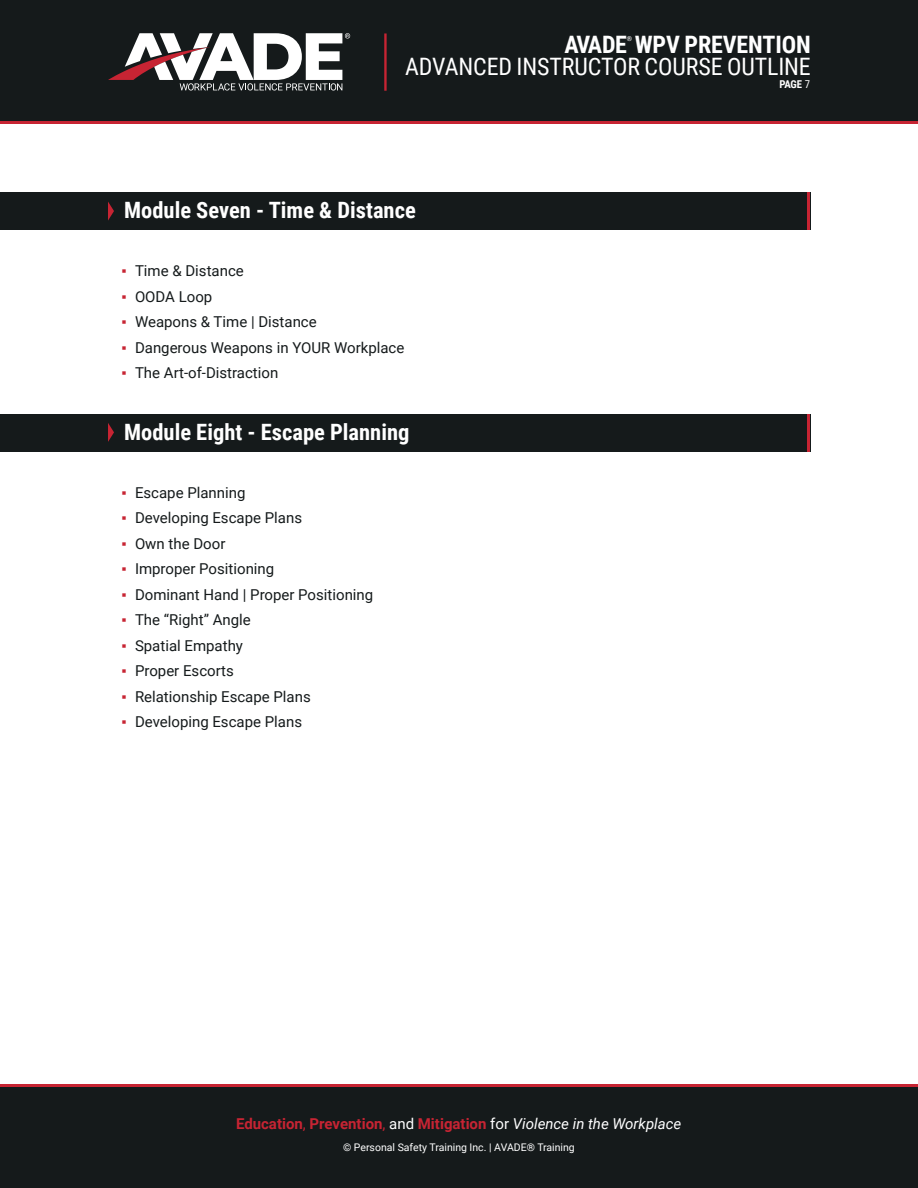
<style>
.page{position:relative;width:918px;height:1188px;background:#fff}
.page>*{position:absolute;margin:0;border:0;box-sizing:border-box;transform-origin:0 0}
.t1{font:24px "Roboto Condensed";letter-spacing:-.005em;color:#fff}
.t2{font:700 24px "Roboto Condensed";letter-spacing:-.005em;color:#fff}
.t3{font:700 22.5px "Roboto Condensed";color:#fff}
.t4{font:15px "Roboto";color:#151a1b}
.t5{font:700 15px "Roboto";color:#c72433}
.t6{font:700 10.8px "Roboto Condensed";color:#fff}
.t7{font:10.5px "Roboto";color:#fff}
.t8{font:700 6.75px "Roboto Condensed";color:#fff}
.s1{font-family:"Arial";color:#c72433}
.s2{font-weight:400}
.s3{font-weight:400;color:#fff}
.s4{font-weight:400;font-style:italic;color:#fff}
</style>
<div class="page">
<div style="left:0;top:10px;width:918px;height:114px;background:#c72433"></div>
<div style="left:0;top:0;width:918px;height:121px;background:#151a1b"></div>
<svg style="left:108px;top:33px;width:242px;height:58px"></svg>
<hr style="left:384px;top:33px;width:3px;height:58px;background:#c72433">
<div style="left:0;top:1084px;width:918px;height:62px;background:#c72433"></div>
<div style="left:0;top:1087px;width:918px;height:101px;background:#151a1b"></div>
<div style="left:0;top:192px;width:810px;height:38px;background:#151a1b"></div>
<svg style="left:108px;top:202px;width:6px;height:19px"></svg>
<hr style="left:808px;top:192px;width:2px;height:38px;background:#c72433">
<div style="left:0;top:414px;width:810px;height:37px;background:#151a1b"></div>
<svg style="left:108px;top:423px;width:6px;height:19px"></svg>
<hr style="left:808px;top:414px;width:2px;height:37px;background:#c72433">
<h1 class="t2" style="left:565px;top:27px;width:248px">AVADE WPV PREVENTION</h1>
<p class="t8" style="left:627px;top:34px;width:7px">®</p>
<h1 class="t1" style="left:405px;top:50px;width:407px">ADVANCED INSTRUCTOR COURSE OUTLINE</h1>
<p class="t3" style="left:124px;top:195px;width:293px">Module Seven - Time &amp; Distance</p>
<p class="t4" style="left:122px;top:260px;width:124px"><span class="s1">▪</span> Time &amp; Distance</p>
<p class="t4" style="left:122px;top:286px;width:92px"><span class="s1">▪</span> OODA Loop</p>
<p class="t4" style="left:122px;top:311px;width:197px"><span class="s1">▪</span> Weapons &amp; Time | Distance</p>
<p class="t4" style="left:122px;top:337px;width:284px"><span class="s1">▪</span> Dangerous Weapons in YOUR Workplace</p>
<p class="t4" style="left:122px;top:362px;width:158px"><span class="s1">▪</span> The Art-of-Distraction</p>
<p class="t3" style="left:124px;top:416px;width:287px">Module Eight - Escape Planning</p>
<p class="t4" style="left:122px;top:482px;width:126px"><span class="s1">▪</span> Escape Planning</p>
<p class="t4" style="left:122px;top:507px;width:182px"><span class="s1">▪</span> Developing Escape Plans</p>
<p class="t4" style="left:122px;top:533px;width:105px"><span class="s1">▪</span> Own the Door</p>
<p class="t4" style="left:122px;top:558px;width:154px"><span class="s1">▪</span> Improper Positioning</p>
<p class="t4" style="left:122px;top:584px;width:253px"><span class="s1">▪</span> Dominant Hand | Proper Positioning</p>
<p class="t4" style="left:122px;top:609px;width:131px"><span class="s1">▪</span> The “Right” Angle</p>
<p class="t4" style="left:122px;top:635px;width:123px"><span class="s1">▪</span> Spatial Empathy</p>
<p class="t4" style="left:122px;top:660px;width:114px"><span class="s1">▪</span> Proper Escorts</p>
<p class="t4" style="left:122px;top:686px;width:191px"><span class="s1">▪</span> Relationship Escape Plans</p>
<p class="t4" style="left:122px;top:711px;width:182px"><span class="s1">▪</span> Developing Escape Plans</p>
<p class="t6" style="left:779px;top:77px;width:32px">PAGE <span class="s2">7</span></p>
<p class="t5" style="left:236px;top:1113px;width:447px">Education<span class="s2">,</span> Prevention<span class="s2">,</span> <span class="s3">and</span> Mitigation <span class="s3">for</span> <span class="s4">Violence in the Workplace</span></p>
<p class="t7" style="left:343px;top:1139px;width:233px">© Personal Safety Training Inc. | AVADE® Training</p>
</div>
